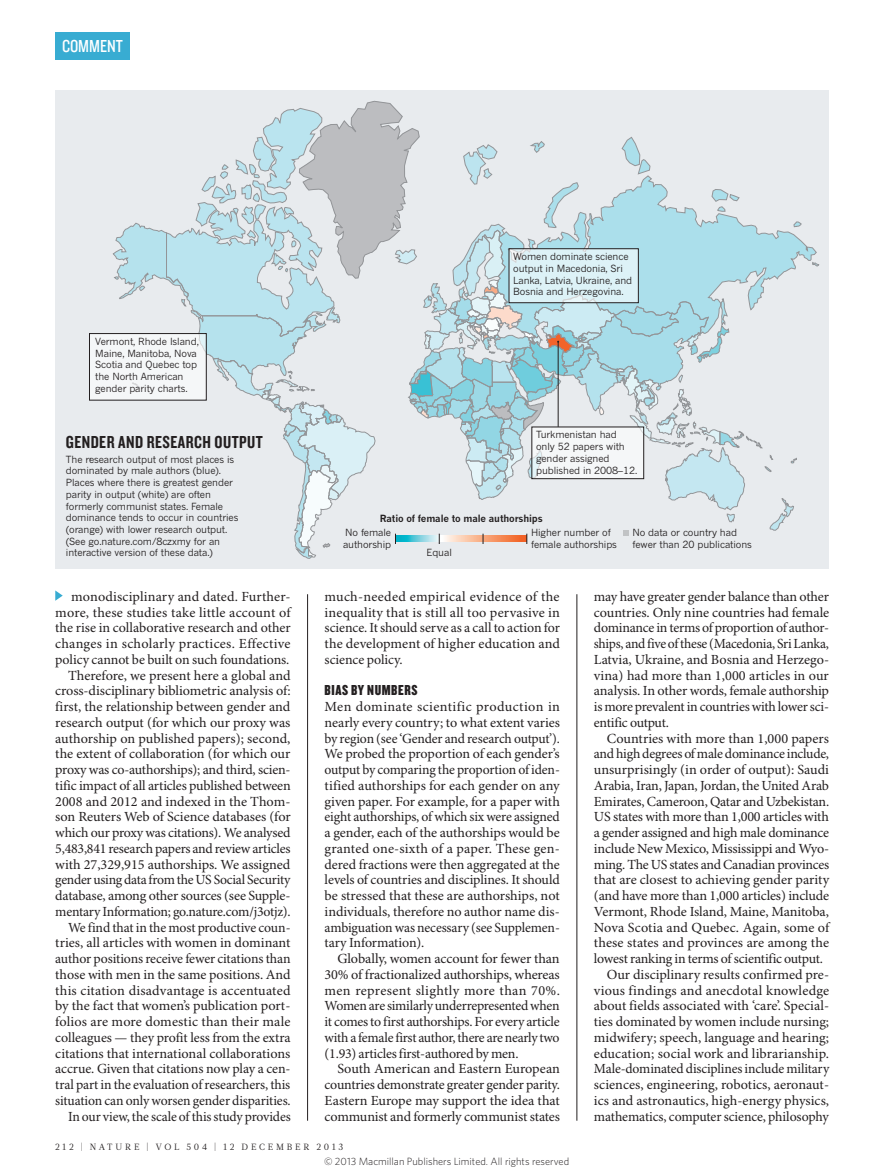
<style>
.page{position:relative;width:893px;height:1174px;background:#fff}
.page>*{position:absolute;margin:0;border:0;box-sizing:border-box;transform-origin:0 0}
.t1{font:18px "Knockout 49 Liteweight";letter-spacing:.025em;color:#231f20}
.t2{font:18px "Knockout 29 Junior Ltweight";color:#fff}
.CROSSHEAD{font:15px "Knockout 69 Full Liteweight";letter-spacing:.04em;color:#231f20}
.BODY_INDENT{font:13.95px/15.8px "Minion Pro";letter-spacing:-.015em;color:#231f20;text-align:justify}
.BODY_1ST_PARA{font:13.95px/15.8px "Minion Pro";letter-spacing:-.01em;color:#231f20;text-align:justify}
.t3{font:300 10.5px "Whitney";color:#231f20}
.t4{font:9.75px/11.7px "News Gothic MTOT";letter-spacing:-.01em;color:#231f20}
.t5{font:700 9.75px "News Gothic MTOT";letter-spacing:-.01em;color:#231f20}
.t6{font:9px "Glosa Math";letter-spacing:.3em;color:#231f20}
</style>
<div class="page">
<div style="left:55px;top:90px;width:774px;height:479px;background:#e8ebee"></div>
<svg style="left:812px;top:262px;width:7px;height:4px"></svg>
<div style="left:89px;top:333px;width:117px;height:67px;background:#f5f7f8"></div>
<div style="left:89px;top:333px;width:117px;height:67px;border:1px solid #231f20"></div>
<svg style="left:113px;top:101px;width:688px;height:457px"></svg>
<svg style="left:55px;top:590px;width:8px;height:11px"></svg>
<div style="left:55px;top:32px;width:75px;height:27px;background:#38acd2"></div>
<hr style="left:577px;top:594px;width:1px;height:526px;background:#231f20">
<hr style="left:307px;top:594px;width:1px;height:526px;background:#231f20">
<p class="t2" style="left:62px;top:34px;width:62px">COMMENT</p>
<p class="t4" style="left:95px;top:335px;width:105px">Vermont, Rhode Island,<br>Maine, Manitoba, Nova<br>Scotia and Quebec top the North American gender parity charts.</p>
<p class="t1" style="left:66px;top:431px;width:199px">GENDER AND RESEARCH OUTPUT</p>
<p class="t4" style="left:66px;top:453px;width:174px">The research output of most places is dominated by male authors (blue).<br>Places where there is greatest gender parity in output (white) are often formerly communist states. Female dominance tends to occur in countries (orange) with lower research output. (See go.nature.com/8czxmy for an interactive version of these data.)</p>
<p class="BODY_INDENT" style="left:55px;top:589px;width:237px;text-indent:16px">monodisciplinary and dated. Further&shy;more, these studies take little account of the rise in collaborative research and other changes in scholarly practices. Effective policy cannot be built on such foundations.</p>
<p class="BODY_INDENT" style="left:55px;top:668px;width:237px;text-indent:13px">Therefore, we present here a global and cross-disciplinary bibliometric analysis of: first, the relationship between gender and research output (for which our proxy was authorship on published papers); second, the extent of collaboration (for which our proxy was co-authorships); and third, scien&shy;tific impact of all articles published between 2008 and 2012 and indexed in the Thom&shy;son Reuters Web of Science databases (for which our proxy was citations). We analysed 5,483,841 research papers and review articles with 27,329,915 authorships. We assigned gender using data from the US Social Security database, among other sources (see Supple&shy;mentary Information; go.nature.com/j3otjz).</p>
<p class="BODY_INDENT" style="left:55px;top:920px;width:237px;text-indent:13px">We find that in the most productive coun&shy;tries, all articles with women in dominant author positions receive fewer citations than those with men in the same positions. And this citation disadvantage is accentuated by the fact that women’s publication port&shy;folios are more domestic than their male colleagues — they profit less from the extra citations that international collaborations accrue. Given that citations now play a cen&shy;tral part in the evaluation of researchers, this situation can only worsen gender disparities.</p>
<p class="BODY_INDENT" style="left:68px;top:1109px;width:224px">In our view, the scale of this study provides</p>
<p class="t4" style="left:513px;top:251px;width:120px">Women dominate science output in Macedonia, Sri<br>Lanka, Latvia, Ukraine, and<br>Bosnia and Herzegovina.</p>
<p class="t4" style="left:536px;top:429px;width:103px">Turkmenistan had only 52 papers with gender assigned published in 2008–12.</p>
<p class="t5" style="left:380px;top:512px;width:165px">Ratio of female to male authorships</p>
<p class="t4" style="left:343px;top:526px;width:50px">No female authorship</p>
<p class="t4" style="left:632px;top:527px;width:121px">No data or country had fewer than 20 publications</p>
<p class="t4" style="left:531px;top:526px;width:87px">Higher number of female authorships</p>
<p class="t4" style="left:427px;top:546px;width:27px">Equal</p>
<p class="BODY_INDENT" style="left:325px;top:589px;width:237px">much-needed empirical evidence of the inequality that is still all too pervasive in science. It should serve as a call to action for the development of higher education and science policy.</p>
<p class="CROSSHEAD" style="left:325px;top:681px;width:94px">BIAS BY NUMBERS</p>
<p class="BODY_1ST_PARA" style="left:325px;top:699px;width:237px">Men dominate scientific production in nearly every country; to what extent varies by region (see ‘Gender and research output’).<br>We probed the proportion of each gender’s output by comparing the proportion of iden&shy;tified authorships for each gender on any given paper. For example, for a paper with eight authorships, of which six were assigned a gender, each of the authorships would be granted one-sixth of a paper. These gen&shy;dered fractions were then aggregated at the levels of countries and disciplines. It should be stressed that these are authorships, not individuals, therefore no author name dis&shy;ambiguation was necessary (see Supplemen&shy;tary Information).</p>
<p class="BODY_INDENT" style="left:325px;top:951px;width:237px;text-indent:13px">Globally, women account for fewer than 30% of fractionalized authorships, whereas men represent slightly more than 70%.<br>Women are similarly underrepresented when it comes to first authorships. For every article with a female first author, there are nearly two (1.93) articles first-authored by men.</p>
<p class="BODY_INDENT" style="left:325px;top:1061px;width:237px;text-indent:13px">South American and Eastern European countries demonstrate greater gender parity.<br>Eastern Europe may support the idea that communist and formerly communist states</p>
<p class="BODY_INDENT" style="left:594px;top:589px;width:237px">may have greater gender balance than other countries. Only nine countries had female dominance in terms of proportion of author&shy;ships, and five of these (Macedonia, Sri Lanka, Latvia, Ukraine, and Bosnia and Herzego&shy;vina) had more than 1,000 articles in our analysis. In other words, female authorship is more prevalent in countries with lower sci&shy;entific output.</p>
<p class="BODY_INDENT" style="left:594px;top:731px;width:237px;text-indent:13px">Countries with more than 1,000 papers and high degrees of male dominance include, unsurprisingly (in order of output): Saudi Arabia, Iran, Japan, Jordan, the United Arab Emirates, Cameroon, Qatar and Uzbekistan.<br>US states with more than 1,000 articles with a gender assigned and high male dominance include New Mexico, Mississippi and Wyo&shy;ming. The US states and Canadian provinces that are closest to achieving gender parity (and have more than 1,000 articles) include Vermont, Rhode Island, Maine, Manitoba, Nova Scotia and Quebec. Again, some of these states and provinces are among the lowest ranking in terms of scientific output.</p>
<p class="BODY_INDENT" style="left:594px;top:967px;width:237px;text-indent:13px">Our disciplinary results confirmed pre&shy;vious findings and anecdotal knowledge about fields associated with ‘care’. Special&shy;ties dominated by women include nursing; midwifery; speech, language and hearing; education; social work and librarianship.<br>Male-dominated disciplines include military sciences, engineering, robotics, aeronaut&shy;ics and astronautics, high-energy physics, mathematics, computer science, philosophy</p>
<p class="t6" style="left:55px;top:1141px;width:289px">212 | NATURE | VOL 504 | 12 DECEMBER 2013</p>
<p class="t3" style="left:324px;top:1154px;width:247px">© 2013 Macmillan Publishers Limited. All rights reserved</p>
</div>
